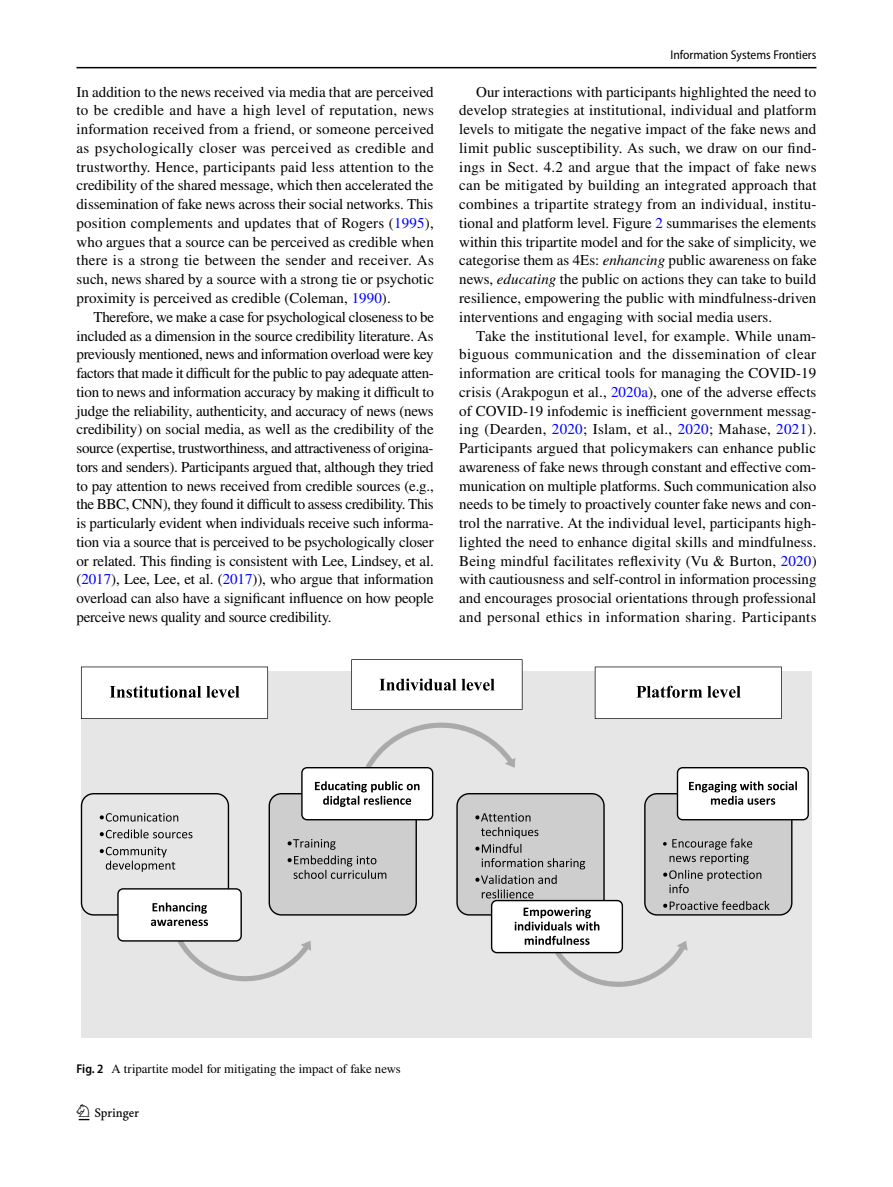
<style>
.page{position:relative;width:893px;height:1187px;background:#fff}
.page>*{position:absolute;margin:0;border:0;box-sizing:border-box;transform-origin:0 0}
.t1{font:22.5px "Springnew Regular 2";color:#000}
.t2{font:15px/18.8px "STIX";letter-spacing:.005em;color:#000;text-align:justify}
.t3{font:12.75px "STIX";color:#000}
.t4{font:semi-condensed 12.75px "Myriad Pro";color:#000}
.s1{color:#00f}
.s2{font-style:italic}
.s3{font-family:"Myriad Pro";font-weight:600;font-stretch:semi-condensed}
</style>
<div class="page">
<hr style="left:77px;top:67px;width:739px;height:1px;background:#000">
<div style="left:81px;top:671px;width:731px;height:366px;background:#e6e6e6"></div>
<svg style="left:81px;top:659px;width:728px;height:328px"></svg>
<p class="t2" style="left:77px;top:83px;width:359px">In addition to the news received via media that are perceived to be credible and have a high level of reputation, news information received from a friend, or someone perceived as psychologically closer was perceived as credible and trustworthy. Hence, participants paid less attention to the credibility of the shared message, which then accelerated the dissemination of fake news across their social networks. This position complements and updates that of Rogers (<span class="s1">1995</span>), who argues that a source can be perceived as credible when there is a strong tie between the sender and receiver. As such, news shared by a source with a strong tie or psychotic proximity is perceived as credible (Coleman, <span class="s1">1990</span>).</p>
<p class="t2" style="left:77px;top:308px;width:359px;text-indent:17px">Therefore, we make a case for psychological closeness to be included as a dimension in the source credibility literature. As previously mentioned, news and information overload were key factors that made it difficult for the public to pay adequate atten&shy;tion to news and information accuracy by making it difficult to judge the reliability, authenticity, and accuracy of news (news credibility) on social media, as well as the credibility of the source (expertise, trustworthiness, and attractiveness of origina&shy;tors and senders). Participants argued that, although they tried to pay attention to news received from credible sources (e.g., the BBC, CNN), they found it difficult to assess credibility. This is particularly evident when individuals receive such informa&shy;tion via a source that is perceived to be psychologically closer or related. This finding is consistent with Lee, Lindsey, et al. (<span class="s1">2017</span>), Lee, Lee, et al. (<span class="s1">2017</span>)), who argue that information overload can also have a significant influence on how people perceive news quality and source credibility.</p>
<p class="t4" style="left:670px;top:48px;width:148px">Information Systems Frontiers</p>
<p class="t2" style="left:459px;top:83px;width:359px;text-indent:17px">Our interactions with participants highlighted the need to develop strategies at institutional, individual and platform levels to mitigate the negative impact of the fake news and limit public susceptibility. As such, we draw on our find&shy;ings in Sect. 4.2 and argue that the impact of fake news can be mitigated by building an integrated approach that combines a tripartite strategy from an individual, institu&shy;tional and platform level. Figure <span class="s1">2</span> summarises the elements within this tripartite model and for the sake of simplicity, we categorise them as 4Es: <span class="s2">enhancing</span> public awareness on fake news, <span class="s2">educating</span> the public on actions they can take to build resilience, empowering the public with mindfulness-driven interventions and engaging with social media users.</p>
<p class="t2" style="left:459px;top:327px;width:359px;text-indent:17px">Take the institutional level, for example. While unam&shy;biguous communication and the dissemination of clear information are critical tools for managing the COVID-19 crisis (Arakpogun et al., <span class="s1">2020a</span>), one of the adverse effects of COVID-19 infodemic is inefficient government messag&shy;ing (Dearden, <span class="s1">2020</span>; Islam, et al., <span class="s1">2020</span>; Mahase, <span class="s1">2021</span>).<br>Participants argued that policymakers can enhance public awareness of fake news through constant and effective com&shy;munication on multiple platforms. Such communication also needs to be timely to proactively counter fake news and con&shy;trol the narrative. At the individual level, participants high&shy;lighted the need to enhance digital skills and mindfulness.<br>Being mindful facilitates reflexivity (Vu &amp; Burton, <span class="s1">2020</span>) with cautiousness and self-control in information processing and encourages prosocial orientations through professional and personal ethics in information sharing. Participants</p>
<p class="t3" style="left:77px;top:1059px;width:326px"><span class="s3">Fig. 2</span> A tripartite model for mitigating the impact of fake news</p>
<h1 class="t1" style="left:79px;top:1104px;width:62px">1 3</h1>
</div>
